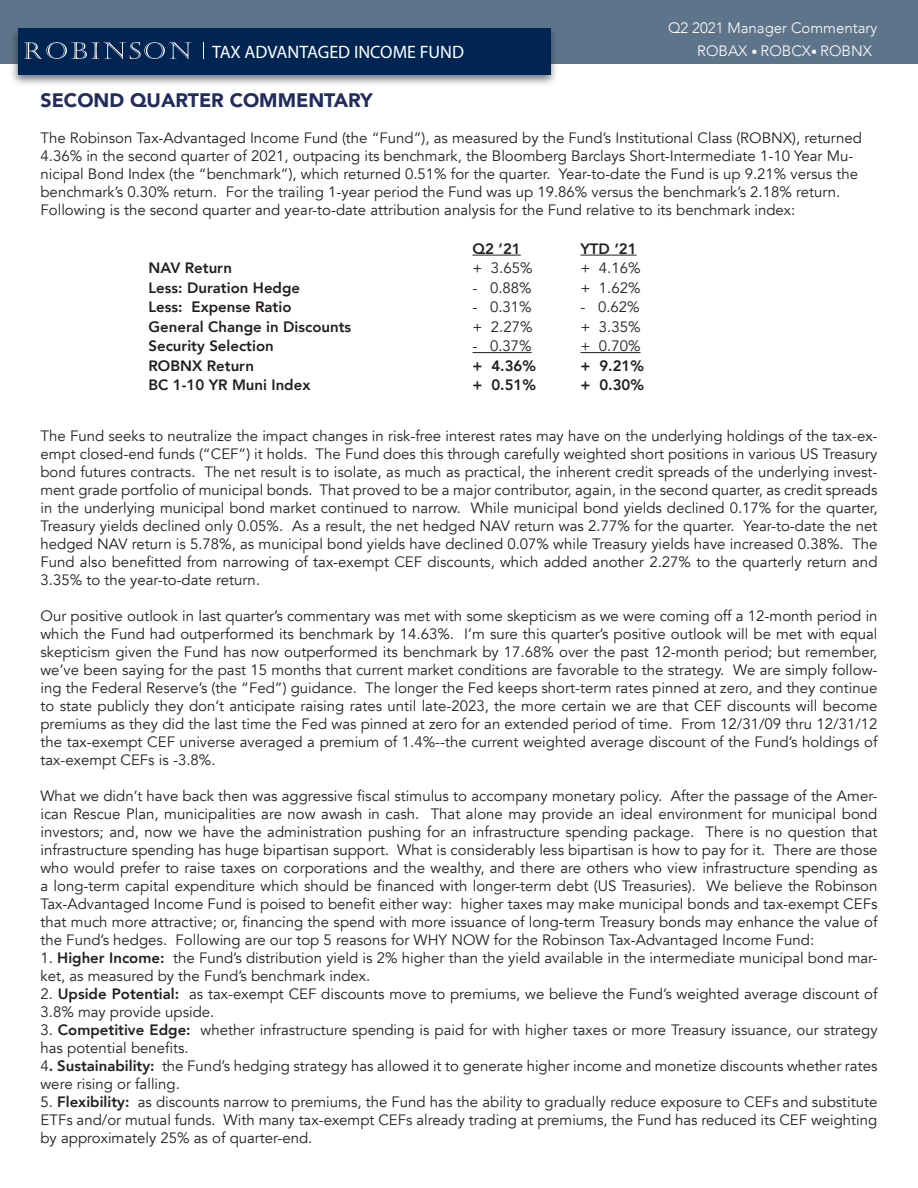
<style>
.page{position:relative;width:918px;height:1188px;background:#fff}
.page>*{position:absolute;margin:0;border:0;box-sizing:border-box;transform-origin:0 0}
.t1{font:900 19.5px "Avenir";color:#222c5d}
.t2{font:18px "Myriad Pro";color:#fff}
.t3{font:15px/18px "Avenir";color:#231f20}
.t4{font:800 15px "Avenir";color:#231f20}
.t5{font:300 15px "Avenir";color:#fff}
.s1{font-size:12px}
.s2{font-weight:800}
</style>
<div class="page">
<div style="left:0;top:0;width:918px;height:64px;background:#5d748a"></div>
<div style="left:10px;top:25px;width:549px;height:62px;background:#231f20;opacity:.63"></div>
<div style="left:18px;top:28px;width:533px;height:47px;background:#002553"></div>
<svg style="left:23px;top:42px;width:169px;height:17px"></svg>
<svg style="left:203px;top:42px;width:1px;height:17px"></svg>
<hr style="left:472px;top:255px;width:49px;height:1px;background:#231f20">
<hr style="left:580px;top:255px;width:57px;height:1px;background:#231f20">
<hr style="left:472px;top:352px;width:60px;height:1px;background:#231f20">
<hr style="left:580px;top:352px;width:61px;height:1px;background:#231f20">
<p class="t5" style="left:668px;top:19px;width:211px">Q2 2021 Manager Commentary</p>
<p class="t2" style="left:212px;top:41px;width:253px">TAX ADVANTAGED INCOME FUND</p>
<p class="t5" style="left:697px;top:42px;width:176px">ROBAX <span class="s1">•</span> ROBCX<span class="s1">•</span> ROBNX</p>
<p class="t1" style="left:40px;top:83px;width:334px">SECOND QUARTER COMMENTARY</p>
<p class="t3" style="left:40px;top:129px;width:823px">The Robinson Tax-Advantaged Income Fund (the “Fund”), as measured by the Fund’s Institutional Class (ROBNX), returned 4.36% in the second quarter of 2021, outpacing its benchmark, the Bloomberg Barclays Short-Intermediate 1-10 Year Mu&shy;nicipal Bond Index (the “benchmark”), which returned 0.51% for the quarter. Year-to-date the Fund is up 9.21% versus the benchmark’s 0.30% return. For the trailing 1-year period the Fund was up 19.86% versus the benchmark’s 2.18% return.<br>Following is the second quarter and year-to-date attribution analysis for the Fund relative to its benchmark index:</p>
<p class="t4" style="left:472px;top:237px;width:50px">Q2 ’21</p>
<p class="t4" style="left:580px;top:237px;width:58px">YTD ‘21</p>
<p class="t4" style="left:148px;top:257px;width:85px">NAV Return</p>
<p class="t3" style="left:472px;top:260px;width:62px">+ 3.65%</p>
<p class="t3" style="left:580px;top:260px;width:62px">+ 4.16%</p>
<p class="t4" style="left:148px;top:276px;width:153px">Less: Duration Hedge</p>
<p class="t3" style="left:472px;top:279px;width:61px">- 0.88%</p>
<p class="t3" style="left:580px;top:279px;width:62px">+ 1.62%</p>
<p class="t4" style="left:148px;top:296px;width:145px">Less: Expense Ratio</p>
<p class="t3" style="left:472px;top:299px;width:61px">- 0.31%</p>
<p class="t3" style="left:580px;top:299px;width:61px">- 0.62%</p>
<p class="t4" style="left:148px;top:315px;width:204px">General Change in Discounts</p>
<p class="t3" style="left:472px;top:318px;width:62px">+ 2.27%</p>
<p class="t3" style="left:580px;top:318px;width:62px">+ 3.35%</p>
<p class="t4" style="left:148px;top:335px;width:127px">Security Selection</p>
<p class="t3" style="left:472px;top:338px;width:61px">- 0.37%</p>
<p class="t3" style="left:580px;top:338px;width:62px">+ 0.70%</p>
<p class="t4" style="left:148px;top:354px;width:107px">ROBNX Return</p>
<p class="t4" style="left:472px;top:354px;width:65px">+ 4.36%</p>
<p class="t4" style="left:580px;top:354px;width:65px">+ 9.21%</p>
<p class="t4" style="left:148px;top:374px;width:163px">BC 1-10 YR Muni Index</p>
<p class="t4" style="left:472px;top:374px;width:65px">+ 0.51%</p>
<p class="t4" style="left:580px;top:374px;width:65px">+ 0.30%</p>
<p class="t3" style="left:40px;top:428px;width:839px;text-align:justify">The Fund seeks to neutralize the impact changes in risk-free interest rates may have on the underlying holdings of the tax-ex&shy;empt closed-end funds (“CEF”) it holds. The Fund does this through carefully weighted short positions in various US Treasury bond futures contracts. The net result is to isolate, as much as practical, the inherent credit spreads of the underlying invest&shy;ment grade portfolio of municipal bonds. That proved to be a major contributor, again, in the second quarter, as credit spreads in the underlying municipal bond market continued to narrow. While municipal bond yields declined 0.17% for the quarter, Treasury yields declined only 0.05%. As a result, the net hedged NAV return was 2.77% for the quarter. Year-to-date the net hedged NAV return is 5.78%, as municipal bond yields have declined 0.07% while Treasury yields have increased 0.38%. The Fund also benefitted from narrowing of tax-exempt CEF discounts, which added another 2.27% to the quarterly return and 3.35% to the year-to-date return.</p>
<p class="t3" style="left:40px;top:608px;width:839px;text-align:justify">Our positive outlook in last quarter’s commentary was met with some skepticism as we were coming off a 12-month period in which the Fund had outperformed its benchmark by 14.63%. I’m sure this quarter’s positive outlook will be met with equal skepticism given the Fund has now outperformed its benchmark by 17.68% over the past 12-month period; but remember, we’ve been saying for the past 15 months that current market conditions are favorable to the strategy. We are simply follow&shy;ing the Federal Reserve’s (the “Fed”) guidance. The longer the Fed keeps short-term rates pinned at zero, and they continue to state publicly they don’t anticipate raising rates until late-2023, the more certain we are that CEF discounts will become premiums as they did the last time the Fed was pinned at zero for an extended period of time. From 12/31/09 thru 12/31/12 the tax-exempt CEF universe averaged a premium of 1.4%--the current weighted average discount of the Fund’s holdings of tax-exempt CEFs is -3.8%.</p>
<p class="t3" style="left:40px;top:788px;width:839px;text-align:justify">What we didn’t have back then was aggressive fiscal stimulus to accompany monetary policy. After the passage of the Amer&shy;ican Rescue Plan, municipalities are now awash in cash. That alone may provide an ideal environment for municipal bond investors; and, now we have the administration pushing for an infrastructure spending package. There is no question that infrastructure spending has huge bipartisan support. What is considerably less bipartisan is how to pay for it. There are those who would prefer to raise taxes on corporations and the wealthy, and there are others who view infrastructure spending as a long-term capital expenditure which should be financed with longer-term debt (US Treasuries). We believe the Robinson Tax-Advantaged Income Fund is poised to benefit either way: higher taxes may make municipal bonds and tax-exempt CEFs that much more attractive; or, financing the spend with more issuance of long-term Treasury bonds may enhance the value of the Fund’s hedges. Following are our top 5 reasons for WHY NOW for the Robinson Tax-Advantaged Income Fund:</p>
<p class="t3" style="left:40px;top:950px;width:839px">1. <span class="s2">Higher Income:</span> the Fund’s distribution yield is 2% higher than the yield available in the intermediate municipal bond mar&shy;ket, as measured by the Fund’s benchmark index.</p>
<p class="t3" style="left:40px;top:986px;width:839px">2. <span class="s2">Upside Potential:</span> as tax-exempt CEF discounts move to premiums, we believe the Fund’s weighted average discount of<br>3.8% may provide upside.</p>
<p class="t3" style="left:40px;top:1022px;width:839px">3. <span class="s2">Competitive Edge:</span> whether infrastructure spending is paid for with higher taxes or more Treasury issuance, our strategy has potential benefits.</p>
<p class="t3" style="left:40px;top:1058px;width:838px">4<span class="s2">. Sustainability:</span> the Fund’s hedging strategy has allowed it to generate higher income and monetize discounts whether rates were rising or falling.</p>
<p class="t3" style="left:40px;top:1094px;width:838px;text-align:justify">5. <span class="s2">Flexibility:</span> as discounts narrow to premiums, the Fund has the ability to gradually reduce exposure to CEFs and substitute ETFs and/or mutual funds. With many tax-exempt CEFs already trading at premiums, the Fund has reduced its CEF weighting by approximately 25% as of quarter-end.</p>
</div>
